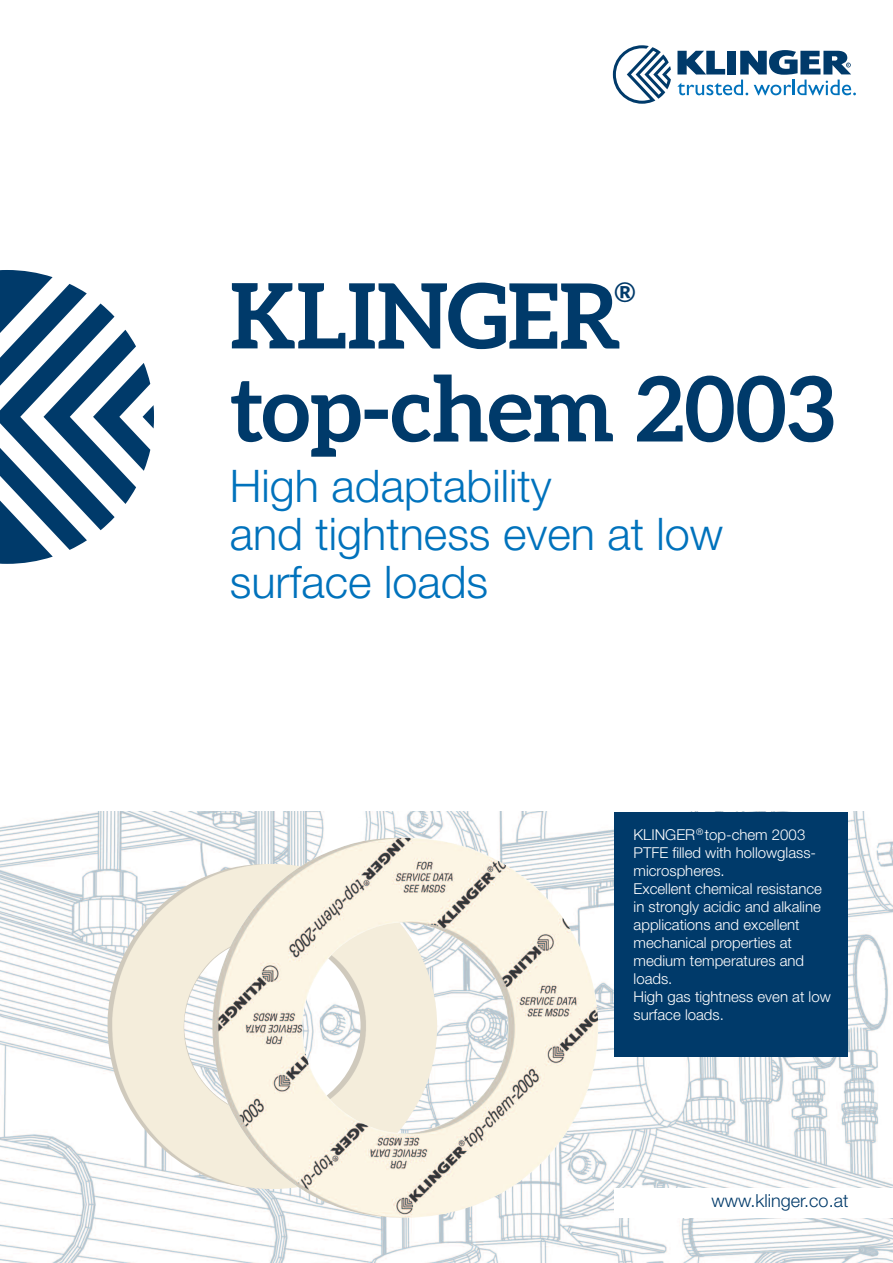
<style>
.page{position:relative;width:893px;height:1263px;background:#fff}
.page>*{position:absolute;margin:0;border:0;box-sizing:border-box;transform-origin:0 0}
.t1{font:700 90px/93px "Aleo";color:#003a6a}
.t2{font:300 45px/48px "Helvetica Neue LT Pro";color:#0072bc}
.t3{font:700 27px "Aleo";color:#003a6a}
.t4{font:300 18px "Helvetica Neue LT Pro";color:#003a6a}
.t5{font:300 15px/18px "Helvetica Neue LT Pro";color:#fff}
</style>
<div class="page">
<img style="left:0;top:811px;width:893px;height:452px">
<svg style="left:613px;top:45px;width:58px;height:59px"></svg>
<svg style="left:677px;top:50px;width:179px;height:45px"></svg>
<svg style="left:0;top:270px;width:154px;height:294px"></svg>
<div style="left:614px;top:1188px;width:279px;height:30px;background:#fff"></div>
<div style="left:614px;top:811px;width:234px;height:245px;background:#003a6a"></div>
<img style="left:107px;top:864px;width:105px;height:325px">
<img style="left:212px;top:838px;width:386px;height:380px">
<h3 class="t3" style="left:614px;top:277px;width:22px">®</h3>
<h1 class="t1" style="left:230px;top:271px;width:606px">KLINGER top-chem 2003</h1>
<h2 class="t2" style="left:230px;top:466px;width:495px">High adaptability<br>and tightness even at low surface loads</h2>
<p class="t5" style="left:634px;top:827px;width:199px">KLINGER<sup>®</sup> top-chem 2003<br>PTFE filled with hollowglass&shy;microspheres.<br>Excellent chemical resistance in strongly acidic and alkaline applications and excellent mechanical properties at medium temperatures and loads.<br>High gas tightness even at low surface loads.</p>
<p class="t4" style="left:712px;top:1194px;width:138px">www.klinger.co.at</p>
</div>
